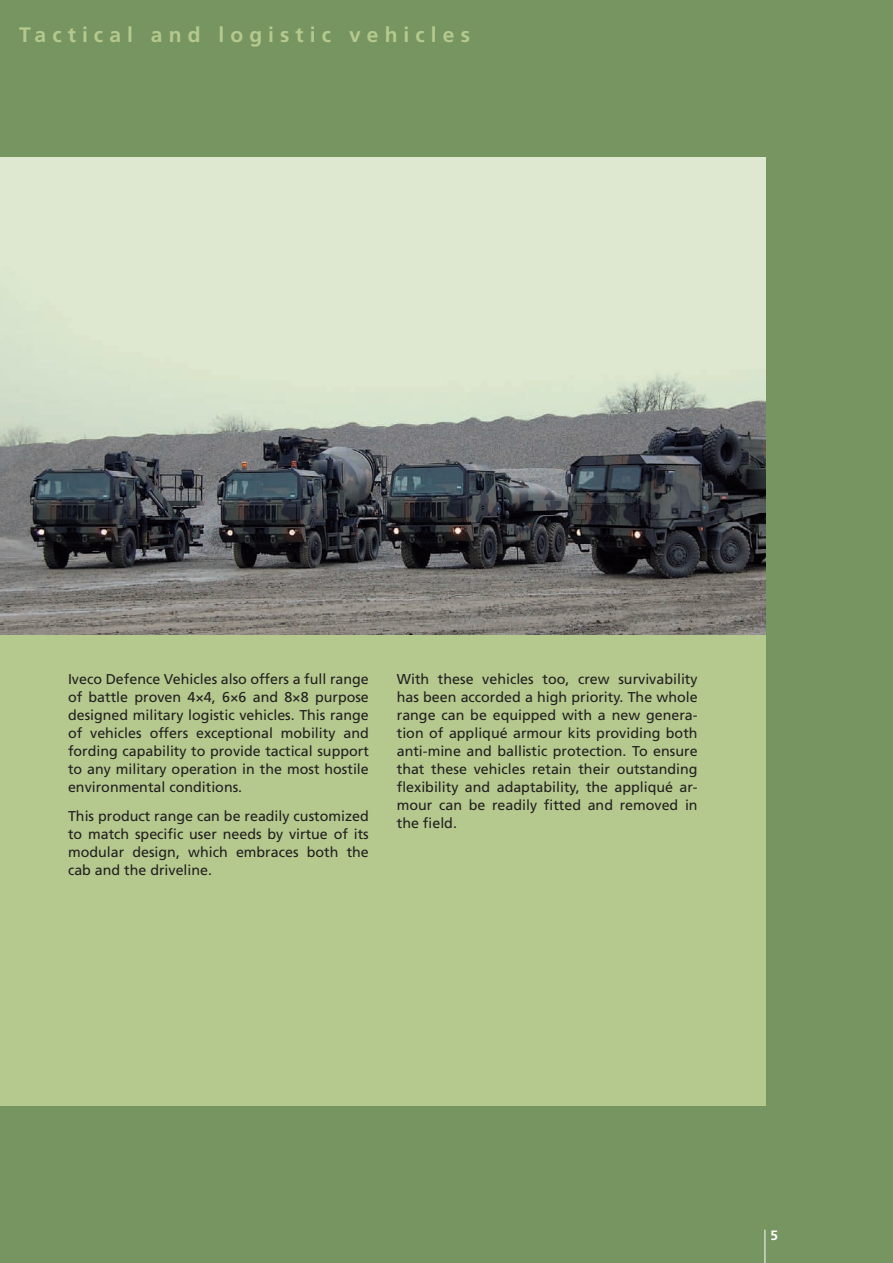
<style>
.page{position:relative;width:893px;height:1263px;background:#769561}
.page>*{position:absolute;margin:0;border:0;box-sizing:border-box;transform-origin:0 0}
.t1{font:700 21px "Frutiger";letter-spacing:.29em;color:#b5c98e}
.t2{font:14.25px/18px "Frutiger";color:#231f20;text-align:justify}
.t3{font:700 13.5px "Frutiger";color:#fff}
</style>
<div class="page">
<div style="left:0;top:634px;width:765px;height:472px;background:#b5c98e"></div>
<div style="left:0;top:157px;width:765px;height:477px;background:#dee7cf"></div>
<img style="left:0;top:366px;width:765px;height:268px">
<hr style="left:764px;top:1230px;width:1px;height:33px;background:#fff">
<h1 class="t1" style="left:19px;top:23px;width:452px">Tactical and logistic vehicles</h1>
<p class="t2" style="left:68px;top:670px;width:302px">Iveco Defence Vehicles also offers a full range of battle proven 4×4, 6×6 and 8×8 purpose designed military logistic vehicles. This range of vehicles offers exceptional mobility and fording capability to provide tactical support to any military operation in the most hostile environmental conditions.</p>
<p class="t2" style="left:68px;top:807px;width:302px">This product range can be readily customized to match specific user needs by virtue of its modular design, which embraces both the cab and the driveline.</p>
<p class="t2" style="left:397px;top:670px;width:302px">With these vehicles too, crew survivability has been accorded a high priority. The whole range can be equipped with a new genera&shy;tion of appliqué armour kits providing both anti-mine and ballistic protection. To ensure that these vehicles retain their outstanding flexibility and adaptability, the appliqué ar&shy;mour can be readily fitted and removed in the field.</p>
<p class="t3" style="left:770px;top:1227px;width:9px">5</p>
</div>
